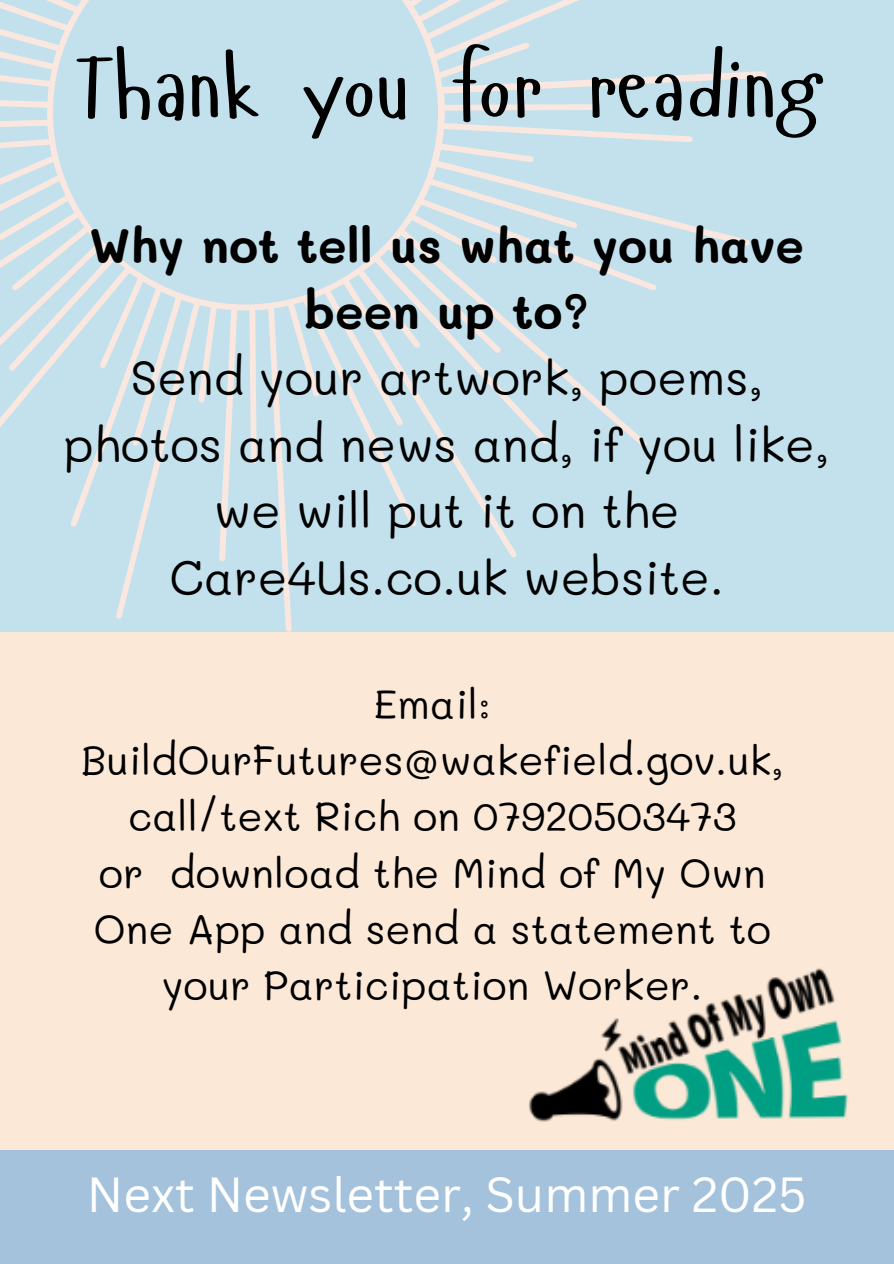
<style>
.page{position:relative;width:894px;height:1264px;background:#fff}
.page>*{position:absolute;margin:0;border:0;box-sizing:border-box;transform-origin:0 0}
.t1{font:87.6px "Hangyaboly";color:#000}
.t2{font:48px/66.3px "Mali";color:#000;text-align:center}
.t3{font:48px "Canva Sans";color:#fff}
.t4{font:40.8px/56.2px "Mali";color:#000;text-align:center}
.s1{font-weight:700}
</style>
<div class="page">
<div style="left:0;top:0;width:893px;height:1263px;background:#fbe8d7"></div>
<div style="left:0;top:0;width:893px;height:188px;background:#c2e1ed"></div>
<div style="left:0;top:1150px;width:893px;height:113px;background:#a4c2db"></div>
<div style="left:0;top:188px;width:893px;height:443px;background:#c2e1ed"></div>
<svg style="left:0;top:0;width:766px;height:631px"></svg>
<img style="left:529px;top:968px;width:320px;height:153px">
<p class="t1" style="left:74px;top:32px;width:747px">Thank you for reading</p>
<h1 class="t2" style="left:64px;top:210px;width:766px"><span class="s1">Why not tell us what you have been up to?<br></span>Send your artwork, poems, photos and news and, if you like, we will put it on the<br>Care4Us.co.uk website.</h1>
<p class="t4" style="left:81px;top:674px;width:703px">Email:<br>BuildOurFutures@wakefield.gov.uk,</p>
<p class="t4" style="left:128px;top:787px;width:610px">call/text Rich on 07920503473</p>
<p class="t4" style="left:94px;top:843px;width:678px">or download the Mind of My Own<br>One App and send a statement to your Participation Worker.</p>
<h2 class="t3" style="left:87px;top:1160px;width:721px">Next Newsletter, Summer 2025</h2>
</div>
